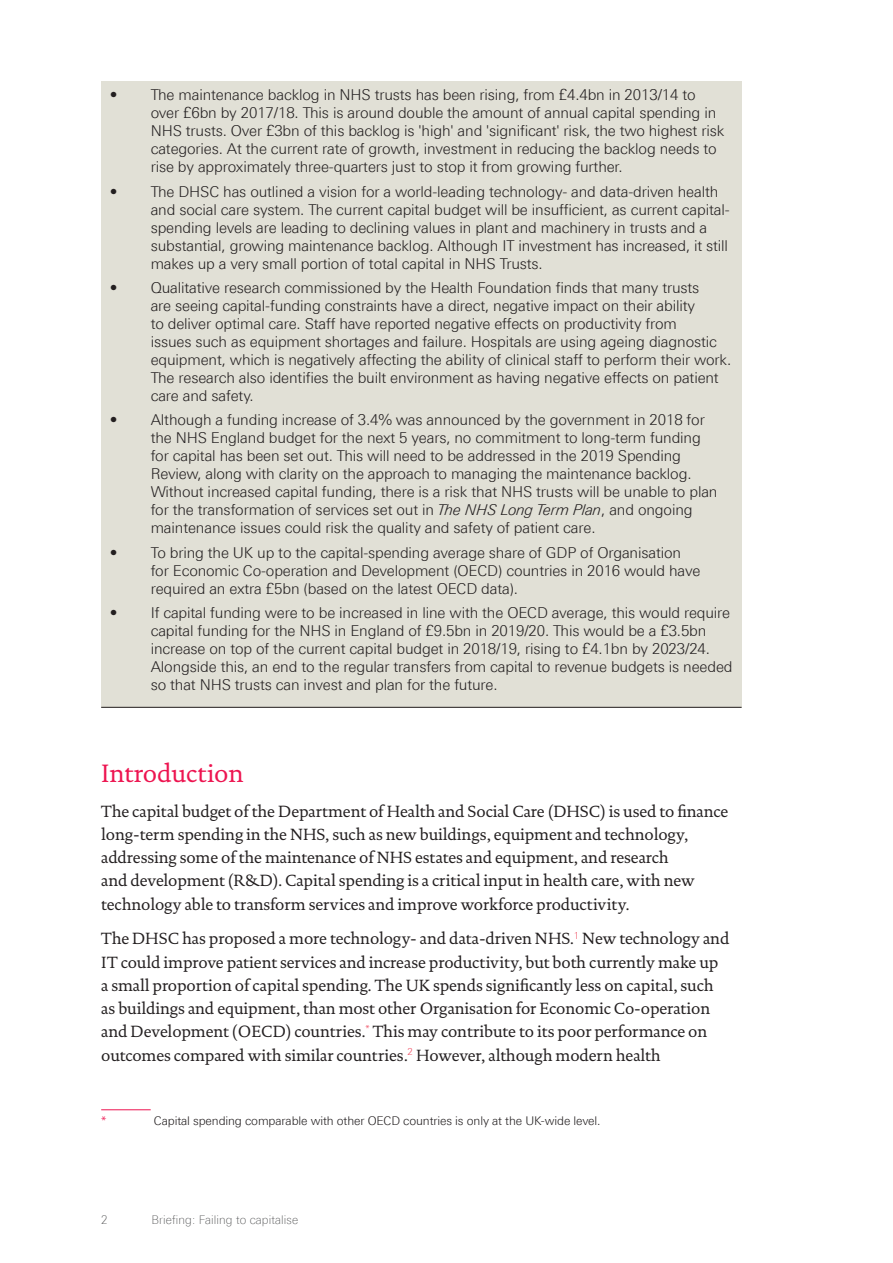
<style>
.page{position:relative;width:893px;height:1263px;background:#fff}
.page>*{position:absolute;margin:0;border:0;box-sizing:border-box;transform-origin:0 0}
.t1{font:25.5px "DTL Documenta TOT";letter-spacing:-.01em;color:#ed1450}
.t2{font:16.5px/23.2px "DTL Documenta TOT";letter-spacing:-.01em;color:#231f20}
.t3{font:300 15px/18px "LT Univers Basic";letter-spacing:-.01em;color:#231f20}
.t4{font:300 12px "LT Univers Basic";letter-spacing:-.01em;color:#231f20}
.t5{font:100 12px "Linotype Univers 230";letter-spacing:.01em;color:#4b4c4d}
.t6{font:300 12px "LT Univers Basic";color:#ed1450}
.s1{font-style:italic}
</style>
<div class="page">
<div style="left:101px;top:81px;width:641px;height:102px;background:#e1e0d6"></div>
<div style="left:101px;top:177px;width:641px;height:103px;background:#e1e0d6"></div>
<div style="left:101px;top:274px;width:641px;height:138px;background:#e1e0d6"></div>
<div style="left:101px;top:406px;width:641px;height:139px;background:#e1e0d6"></div>
<div style="left:101px;top:538px;width:641px;height:67px;background:#e1e0d6"></div>
<div style="left:101px;top:599px;width:641px;height:109px;background:#e1e0d6"></div>
<hr style="left:101px;top:707px;width:641px;height:1px;background:#231f20">
<hr style="left:101px;top:1109px;width:50px;height:1px;background:#ed1450">
<p class="t3" style="left:151px;top:86px;width:575px;text-indent:-41px">• The maintenance backlog in NHS trusts has been rising, from £4.4bn in 2013/14 to over £6bn by 2017/18. This is around double the amount of annual capital spending in NHS trusts. Over £3bn of this backlog is 'high' and 'significant' risk, the two highest risk categories. At the current rate of growth, investment in reducing the backlog needs to rise by approximately three-quarters just to stop it from growing further.</p>
<p class="t3" style="left:151px;top:182px;width:580px;text-indent:-41px">• The DHSC has outlined a vision for a world-leading technology- and data-driven health and social care system. The current capital budget will be insufficient, as current capital&shy;spending levels are leading to declining values in plant and machinery in trusts and a substantial, growing maintenance backlog. Although IT investment has increased, it still makes up a very small portion of total capital in NHS Trusts.</p>
<p class="t3" style="left:151px;top:278px;width:582px;text-indent:-41px">• Qualitative research commissioned by the Health Foundation finds that many trusts<br>are seeing capital-funding constraints have a direct, negative impact on their ability<br>to deliver optimal care. Staff have reported negative effects on productivity from<br>issues such as equipment shortages and failure. Hospitals are using ageing diagnostic equipment, which is negatively affecting the ability of clinical staff to perform their work.<br>The research also identifies the built environment as having negative effects on patient care and safety.</p>
<p class="t3" style="left:151px;top:411px;width:568px;text-indent:-41px">• Although a funding increase of 3.4% was announced by the government in 2018 for the NHS England budget for the next 5 years, no commitment to long-term funding for capital has been set out. This will need to be addressed in the 2019 Spending Review, along with clarity on the approach to managing the maintenance backlog.<br>Without increased capital funding, there is a risk that NHS trusts will be unable to plan for the transformation of services set out in <span class="s1">The NHS Long Term Plan</span>, and ongoing maintenance issues could risk the quality and safety of patient care.</p>
<p class="t3" style="left:151px;top:543px;width:551px;text-indent:-41px">• To bring the UK up to the capital-spending average share of GDP of Organisation for Economic Co-operation and Development (OECD) countries in 2016 would have required an extra £5bn (based on the latest OECD data).</p>
<p class="t3" style="left:151px;top:604px;width:583px;text-indent:-41px">• If capital funding were to be increased in line with the OECD average, this would require capital funding for the NHS in England of £9.5bn in 2019/20. This would be a £3.5bn increase on top of the current capital budget in 2018/19, rising to £4.1bn by 2023/24.<br>Alongside this, an end to the regular transfers from capital to revenue budgets is needed so that NHS trusts can invest and plan for the future.</p>
<h1 class="t1" style="left:101px;top:758px;width:144px">Introduction</h1>
<p class="t2" style="left:101px;top:799px;width:629px">The capital budget of the Department of Health and Social Care (DHSC) is used to finance long-term spending in the NHS, such as new buildings, equipment and technology, addressing some of the maintenance of NHS estates and equipment, and research<br>and development (R&amp;D). Capital spending is a critical input in health care, with new technology able to transform services and improve workforce productivity.</p>
<p class="t2" style="left:101px;top:927px;width:630px">The DHSC has proposed a more technology- and data-driven NHS.<sup>1</sup> New technology and IT could improve patient services and increase productivity, but both currently make up a small proportion of capital spending. The UK spends significantly less on capital, such as buildings and equipment, than most other Organisation for Economic Co-operation and Development (OECD) countries.<sup>*</sup> This may contribute to its poor performance on outcomes compared with similar countries.<sup>2</sup> However, although modern health</p>
<p class="t6" style="left:101px;top:1113px;width:7px">*</p>
<p class="t4" style="left:154px;top:1113px;width:448px">Capital spending comparable with other OECD countries is only at the UK-wide level.</p>
<p class="t5" style="left:101px;top:1213px;width:8px">2</p>
<p class="t5" style="left:151px;top:1213px;width:148px">Briefing: Failing to capitalise</p>
</div>
